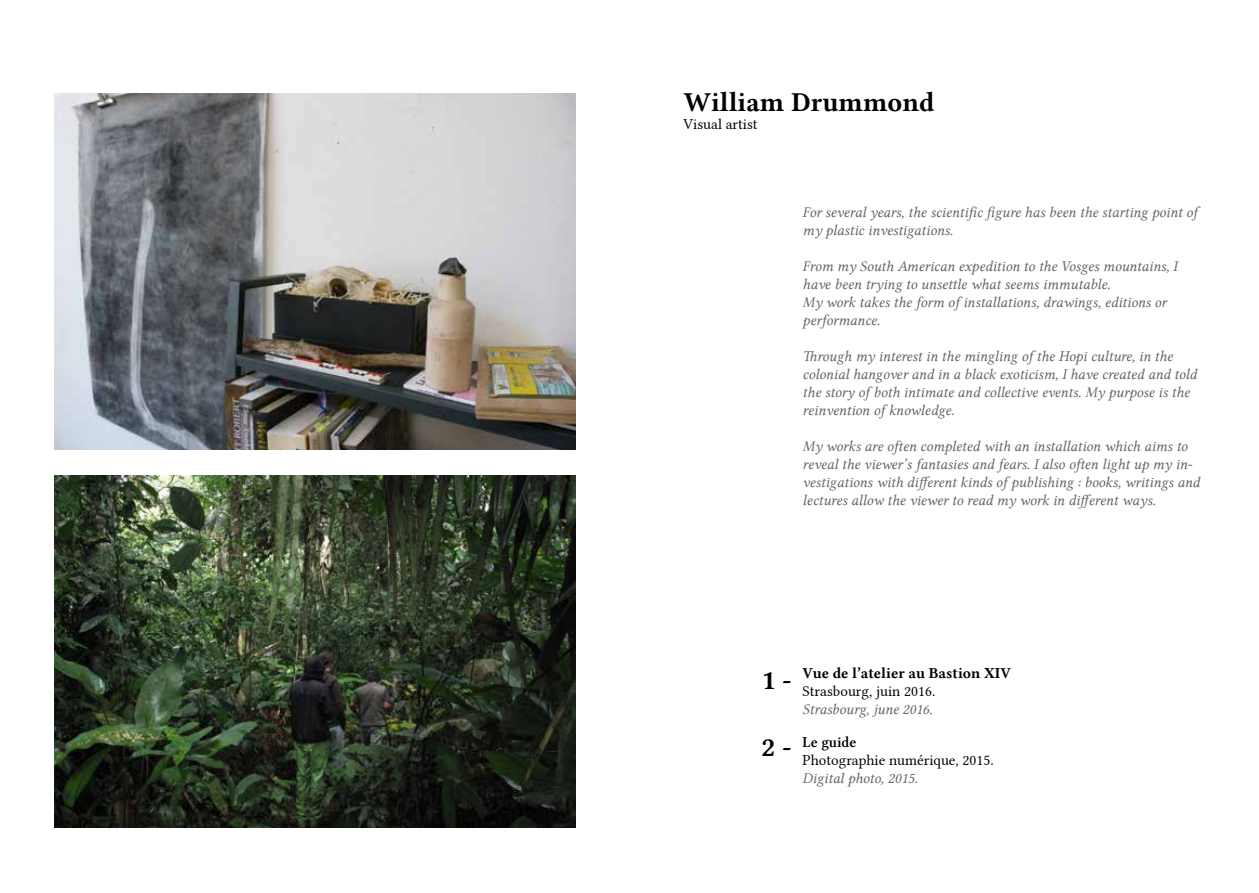
<style>
.page{position:relative;width:1259px;height:893px;background:#fff}
.page>*{position:absolute;margin:0;border:0;box-sizing:border-box;transform-origin:0 0}
.t1{font:27px "Lin Libertine B";color:#000}
.t2{font:15px/18px "Lin Libertine I";color:#636466}
.t3{font:15px "Lin Libertine";color:#000}
.t4{font:15px "Lin Libertine B";color:#000}
.t5{font:15px "Lin Libertine Z";color:#000}
.s1{font-size:27px}
</style>
<div class="page">
<img style="left:54px;top:94px;width:521px;height:355px">
<img style="left:54px;top:475px;width:521px;height:353px">
<h1 class="t1" style="left:683px;top:83px;width:252px">William Drummond</h1>
<p class="t3" style="left:683px;top:112px;width:76px">Visual artist</p>
<p class="t2" style="left:802px;top:204px;width:396px">For several years, the scientific figure has been the starting point of my plastic investigations.</p>
<p class="t2" style="left:802px;top:258px;width:376px">From my South American expedition to the Vosges mountains, I have been trying to unsettle what seems immutable.<br>My work takes the form of installations, drawings, editions or performance.</p>
<p class="t2" style="left:802px;top:348px;width:396px">Through my interest in the mingling of the Hopi culture, in the colonial hangover and in a black exoticism, I have created and told the story of both intimate and collective events. My purpose is the reinvention of knowledge.</p>
<p class="t2" style="left:802px;top:438px;width:399px">My works are often completed with an installation which aims to reveal the viewer’s fantasies and fears. I also often light up my in&shy;vestigations with different kinds of publishing : books, writings and lectures allow the viewer to read my work in different ways.</p>
<p class="t4" style="left:761px;top:663px;width:251px"><span class="s1">1 -</span> Vue de l’atelier au Bastion XIV</p>
<p class="t3" style="left:802px;top:679px;width:134px">Strasbourg, juin 2016.</p>
<p class="t2" style="left:802px;top:701px;width:131px">Strasbourg, june 2016.</p>
<h1 class="t1" style="left:761px;top:729px;width:32px">2 -</h1>
<p class="t5" style="left:802px;top:733px;width:55px">Le guide</p>
<p class="t3" style="left:802px;top:748px;width:193px">Photographie numérique, 2015.</p>
<p class="t2" style="left:802px;top:769px;width:116px">Digital photo, 2015.</p>
</div>
